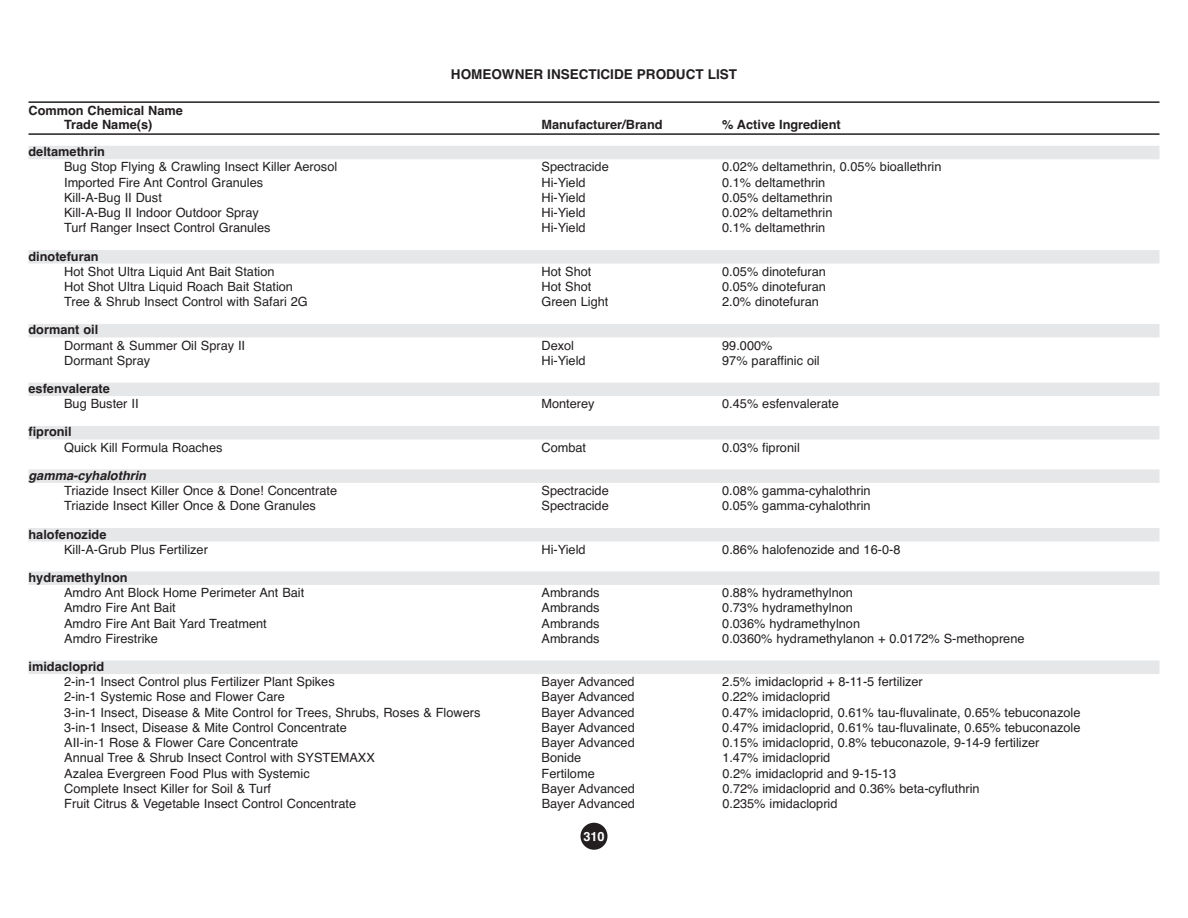
<style>
.page{position:relative;width:1188px;height:918px;background:#fff}
.page>*{position:absolute;margin:0;border:0;box-sizing:border-box;transform-origin:0 0}
.t1{font:700 13.5px "Helvetica";color:#231f20}
.t2{font:12.75px "Helvetica";color:#231f20}
.t3{font:700 12.75px/14.2px "Helvetica";color:#231f20;text-align:center}
.t4{font:italic 700 12.75px "Helvetica";color:#231f20}
.t5{font:700 12.75px "Helvetica";color:#fff}
</style>
<div class="page">
<div style="left:580px;top:823px;width:28px;height:27px;background:#231f20;border-radius:50%"></div>
<hr style="left:28px;top:101px;width:1132px;height:2px;background:#231f20">
<hr style="left:28px;top:133px;width:1132px;height:2px;background:#231f20">
<div style="left:28px;top:146px;width:1132px;height:13px;background:#e6e7e9"></div>
<div style="left:28px;top:250px;width:1132px;height:14px;background:#e6e7e9"></div>
<div style="left:28px;top:324px;width:1132px;height:13px;background:#e6e7e9"></div>
<div style="left:28px;top:383px;width:1132px;height:13px;background:#e6e7e9"></div>
<div style="left:28px;top:426px;width:1132px;height:13px;background:#e6e7e9"></div>
<div style="left:28px;top:469px;width:1132px;height:14px;background:#e6e7e9"></div>
<div style="left:28px;top:528px;width:1132px;height:14px;background:#e6e7e9"></div>
<div style="left:28px;top:571px;width:1132px;height:14px;background:#e6e7e9"></div>
<div style="left:28px;top:661px;width:1132px;height:13px;background:#e6e7e9"></div>
<p class="t3" style="left:28px;top:103px;width:156px">Common Chemical Name<br>Trade Name(s)</p>
<p class="t1" style="left:451px;top:67px;width:288px">HOMEOWNER INSECTICIDE PRODUCT LIST</p>
<p class="t3" style="left:541px;top:118px;width:123px">Manufacturer/Brand</p>
<p class="t3" style="left:722px;top:118px;width:120px">% Active Ingredient</p>
<p class="t3" style="left:28px;top:145px;width:78px">deltamethrin</p>
<p class="t2" style="left:64px;top:160px;width:275px">Bug Stop Flying &amp; Crawling Insect Killer Aerosol</p>
<p class="t2" style="left:541px;top:160px;width:69px">Spectracide</p>
<p class="t2" style="left:722px;top:160px;width:221px">0.02% deltamethrin, 0.05% bioallethrin</p>
<p class="t2" style="left:64px;top:175px;width:201px">Imported Fire Ant Control Granules</p>
<p class="t2" style="left:541px;top:175px;width:46px">Hi-Yield</p>
<p class="t2" style="left:722px;top:175px;width:105px">0.1% deltamethrin</p>
<p class="t2" style="left:64px;top:190px;width:99px">Kill-A-Bug II Dust</p>
<p class="t2" style="left:541px;top:190px;width:46px">Hi-Yield</p>
<p class="t2" style="left:722px;top:190px;width:112px">0.05% deltamethrin</p>
<p class="t2" style="left:64px;top:205px;width:196px">Kill-A-Bug II Indoor Outdoor Spray</p>
<p class="t2" style="left:541px;top:205px;width:46px">Hi-Yield</p>
<p class="t2" style="left:722px;top:205px;width:112px">0.02% deltamethrin</p>
<p class="t2" style="left:64px;top:220px;width:208px">Turf Ranger Insect Control Granules</p>
<p class="t2" style="left:541px;top:220px;width:46px">Hi-Yield</p>
<p class="t2" style="left:722px;top:220px;width:105px">0.1% deltamethrin</p>
<p class="t3" style="left:28px;top:249px;width:72px">dinotefuran</p>
<p class="t2" style="left:64px;top:264px;width:212px">Hot Shot Ultra Liquid Ant Bait Station</p>
<p class="t2" style="left:541px;top:264px;width:51px">Hot Shot</p>
<p class="t2" style="left:722px;top:264px;width:105px">0.05% dinotefuran</p>
<p class="t2" style="left:64px;top:279px;width:230px">Hot Shot Ultra Liquid Roach Bait Station</p>
<p class="t2" style="left:541px;top:279px;width:51px">Hot Shot</p>
<p class="t2" style="left:722px;top:279px;width:105px">0.05% dinotefuran</p>
<p class="t2" style="left:64px;top:294px;width:245px">Tree &amp; Shrub Insect Control with Safari 2G</p>
<p class="t2" style="left:541px;top:294px;width:68px">Green Light</p>
<p class="t2" style="left:722px;top:294px;width:98px">2.0% dinotefuran</p>
<p class="t3" style="left:28px;top:323px;width:71px">dormant oil</p>
<p class="t2" style="left:64px;top:338px;width:183px">Dormant &amp; Summer Oil Spray II</p>
<p class="t2" style="left:541px;top:338px;width:34px">Dexol</p>
<p class="t2" style="left:722px;top:338px;width:52px">99.000%</p>
<p class="t2" style="left:64px;top:353px;width:88px">Dormant Spray</p>
<p class="t2" style="left:541px;top:353px;width:46px">Hi-Yield</p>
<p class="t2" style="left:722px;top:353px;width:99px">97% paraffinic oil</p>
<p class="t3" style="left:28px;top:382px;width:83px">esfenvalerate</p>
<p class="t2" style="left:64px;top:396px;width:76px">Bug Buster II</p>
<p class="t2" style="left:541px;top:396px;width:55px">Monterey</p>
<p class="t2" style="left:722px;top:396px;width:118px">0.45% esfenvalerate</p>
<p class="t3" style="left:28px;top:425px;width:45px">fipronil</p>
<p class="t2" style="left:64px;top:440px;width:160px">Quick Kill Formula Roaches</p>
<p class="t2" style="left:541px;top:440px;width:46px">Combat</p>
<p class="t2" style="left:722px;top:440px;width:79px">0.03% fipronil</p>
<p class="t4" style="left:28px;top:468px;width:119px">gamma-cyhalothrin</p>
<p class="t2" style="left:64px;top:483px;width:275px">Triazide Insect Killer Once &amp; Done! Concentrate</p>
<p class="t2" style="left:541px;top:483px;width:69px">Spectracide</p>
<p class="t2" style="left:722px;top:483px;width:150px">0.08% gamma-cyhalothrin</p>
<p class="t2" style="left:64px;top:498px;width:253px">Triazide Insect Killer Once &amp; Done Granules</p>
<p class="t2" style="left:541px;top:498px;width:69px">Spectracide</p>
<p class="t2" style="left:722px;top:498px;width:150px">0.05% gamma-cyhalothrin</p>
<p class="t3" style="left:28px;top:527px;width:79px">halofenozide</p>
<p class="t2" style="left:64px;top:542px;width:145px">Kill-A-Grub Plus Fertilizer</p>
<p class="t2" style="left:542px;top:542px;width:46px">Hi-Yield</p>
<p class="t2" style="left:722px;top:542px;width:180px">0.86% halofenozide and 16-0-8</p>
<p class="t3" style="left:28px;top:570px;width:101px">hydramethylnon</p>
<p class="t2" style="left:64px;top:585px;width:242px">Amdro Ant Block Home Perimeter Ant Bait</p>
<p class="t2" style="left:542px;top:585px;width:60px">Ambrands</p>
<p class="t2" style="left:722px;top:585px;width:132px">0.88% hydramethylnon</p>
<p class="t2" style="left:64px;top:600px;width:113px">Amdro Fire Ant Bait</p>
<p class="t2" style="left:542px;top:600px;width:60px">Ambrands</p>
<p class="t2" style="left:722px;top:600px;width:132px">0.73% hydramethylnon</p>
<p class="t2" style="left:64px;top:616px;width:204px">Amdro Fire Ant Bait Yard Treatment</p>
<p class="t2" style="left:542px;top:616px;width:60px">Ambrands</p>
<p class="t2" style="left:722px;top:616px;width:139px">0.036% hydramethylnon</p>
<p class="t2" style="left:64px;top:631px;width:95px">Amdro Firestrike</p>
<p class="t2" style="left:542px;top:631px;width:60px">Ambrands</p>
<p class="t2" style="left:722px;top:631px;width:304px">0.0360% hydramethylanon + 0.0172% S-methoprene</p>
<p class="t3" style="left:28px;top:659px;width:77px">imidacloprid</p>
<p class="t2" style="left:64px;top:674px;width:272px">2-in-1 Insect Control plus Fertilizer Plant Spikes</p>
<p class="t2" style="left:542px;top:674px;width:95px">Bayer Advanced</p>
<p class="t2" style="left:722px;top:674px;width:202px">2.5% imidacloprid + 8-11-5 fertilizer</p>
<p class="t2" style="left:64px;top:690px;width:222px">2-in-1 Systemic Rose and Flower Care</p>
<p class="t2" style="left:542px;top:690px;width:95px">Bayer Advanced</p>
<p class="t2" style="left:722px;top:690px;width:110px">0.22% imidacloprid</p>
<p class="t2" style="left:64px;top:705px;width:418px">3-in-1 Insect, Disease &amp; Mite Control for Trees, Shrubs, Roses &amp; Flowers</p>
<p class="t2" style="left:541px;top:705px;width:95px">Bayer Advanced</p>
<p class="t2" style="left:722px;top:705px;width:360px">0.47% imidacloprid, 0.61% tau-fluvalinate, 0.65% tebuconazole</p>
<p class="t2" style="left:64px;top:720px;width:284px">3-in-1 Insect, Disease &amp; Mite Control Concentrate</p>
<p class="t2" style="left:542px;top:720px;width:95px">Bayer Advanced</p>
<p class="t2" style="left:722px;top:720px;width:360px">0.47% imidacloprid, 0.61% tau-fluvalinate, 0.65% tebuconazole</p>
<p class="t2" style="left:64px;top:735px;width:236px">AII-in-1 Rose &amp; Flower Care Concentrate</p>
<p class="t2" style="left:542px;top:735px;width:95px">Bayer Advanced</p>
<p class="t2" style="left:722px;top:735px;width:319px">0.15% imidacloprid, 0.8% tebuconazole, 9-14-9 fertilizer</p>
<p class="t2" style="left:64px;top:750px;width:312px">Annual Tree &amp; Shrub Insect Control with SYSTEMAXX</p>
<p class="t2" style="left:542px;top:750px;width:41px">Bonide</p>
<p class="t2" style="left:722px;top:750px;width:110px">1.47% imidacloprid</p>
<p class="t2" style="left:64px;top:766px;width:247px">Azalea Evergreen Food Plus with Systemic</p>
<p class="t2" style="left:542px;top:766px;width:55px">Fertilome</p>
<p class="t2" style="left:722px;top:766px;width:175px">0.2% imidacloprid and 9-15-13</p>
<p class="t2" style="left:64px;top:781px;width:208px">Complete Insect Killer for Soil &amp; Turf</p>
<p class="t2" style="left:542px;top:781px;width:95px">Bayer Advanced</p>
<p class="t2" style="left:722px;top:781px;width:259px">0.72% imidacloprid and 0.36% beta-cyfluthrin</p>
<p class="t2" style="left:64px;top:796px;width:293px">Fruit Citrus &amp; Vegetable Insect Control Concentrate</p>
<p class="t2" style="left:542px;top:796px;width:95px">Bayer Advanced</p>
<p class="t2" style="left:722px;top:796px;width:117px">0.235% imidacloprid</p>
<p class="t5" style="left:583px;top:829px;width:23px">310</p>
</div>
